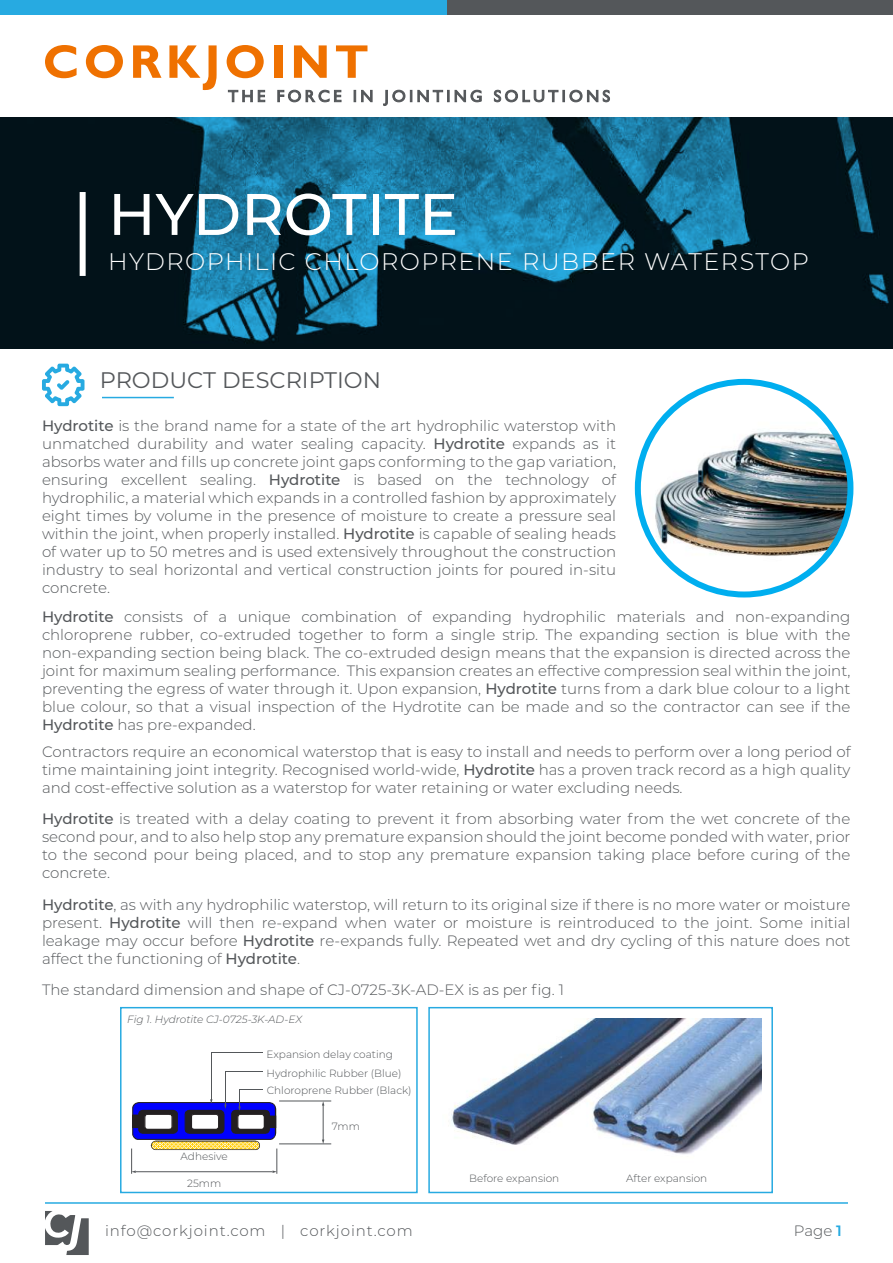
<style>
.page{position:relative;width:893px;height:1263px;background:#fff}
.page>*{position:absolute;margin:0;border:0;box-sizing:border-box;transform-origin:0 0}
.t1{font:500 58.5px "Montserrat";color:#fff}
.t2{font:300 24px "Montserrat";letter-spacing:.06em;color:#fff}
.t3{font:22.5px "Montserrat";color:#54575a}
.t4{font:300 15px/18px "Montserrat";color:#54575a;text-align:justify}
.t5{font:300 15px "Montserrat";letter-spacing:.06em;color:#54575a}
.t6{font:300 10.5px/18.8px "Montserrat";color:#54575a}
.t7{font:italic 300 10.5px "Montserrat";color:#54575a}
.s1{font-weight:500}
.s2{font-weight:600;color:#27aae1}
</style>
<div class="page">
<svg style="left:45px;top:1211px;width:44px;height:44px"></svg>
<hr style="left:45px;top:1202px;width:803px;height:2px;background:#27aae1">
<svg style="left:0;top:117px;width:893px;height:232px;background:#0c3b4f"></svg>
<div style="left:80px;top:192px;width:6px;height:84px;background:#fff"></div>
<div style="left:0;top:0;width:893px;height:14px;background:#54575a"></div>
<div style="left:0;top:0;width:446px;height:14px;background:#27aae1"></div>
<svg style="left:228px;top:90px;width:37px;height:12px"></svg>
<svg style="left:278px;top:90px;width:63px;height:12px"></svg>
<svg style="left:354px;top:90px;width:18px;height:12px"></svg>
<svg style="left:383px;top:90px;width:29px;height:16px"></svg>
<svg style="left:418px;top:90px;width:31px;height:12px"></svg>
<svg style="left:455px;top:90px;width:26px;height:12px"></svg>
<svg style="left:494px;top:90px;width:116px;height:12px"></svg>
<svg style="left:45px;top:45px;width:32px;height:33px"></svg>
<svg style="left:86px;top:45px;width:37px;height:33px"></svg>
<svg style="left:133px;top:45px;width:28px;height:33px"></svg>
<svg style="left:169px;top:45px;width:48px;height:45px"></svg>
<svg style="left:227px;top:45px;width:37px;height:33px"></svg>
<div style="left:274px;top:45px;width:8px;height:33px;background:#ef7100"></div>
<svg style="left:294px;top:45px;width:33px;height:33px"></svg>
<svg style="left:336px;top:45px;width:31px;height:33px"></svg>
<svg style="left:42px;top:364px;width:42px;height:42px"></svg>
<hr style="left:102px;top:397px;width:72px;height:1px;background:#27aae1">
<img style="left:638px;top:411px;width:212px;height:160px">
<div style="left:635px;top:379px;width:218px;height:218px;border:6px solid #00aeef;border-radius:50%"></div>
<img style="left:451px;top:1018px;width:310px;height:136px">
<div style="left:428px;top:1007px;width:345px;height:186px;border:2px solid #27aae1"></div>
<div style="left:120px;top:1007px;width:298px;height:186px;border:2px solid #27aae1"></div>
<hr style="left:279px;top:1143px;width:52px;height:1px;background:#54575a">
<hr style="left:279px;top:1100px;width:52px;height:1px;background:#54575a">
<hr style="left:323px;top:1104px;width:1px;height:37px;background:#54575a">
<hr style="left:211px;top:1052px;width:1px;height:48px;background:#54575a">
<hr style="left:225px;top:1071px;width:1px;height:34px;background:#54575a">
<svg style="left:131px;top:1089px;width:146px;height:85px"></svg>
<hr style="left:225px;top:1071px;width:38px;height:1px;background:#54575a">
<hr style="left:211px;top:1052px;width:52px;height:1px;background:#54575a">
<h1 class="t1" style="left:108px;top:173px;width:352px">HYDROTITE</h1>
<h2 class="t2" style="left:108px;top:245px;width:702px">HYDROPHILIC CHLOROPRENE RUBBER WATERSTOP</h2>
<h3 class="t3" style="left:100px;top:365px;width:283px">PRODUCT DESCRIPTION</h3>
<p class="t4" style="left:42px;top:416px;width:576px"><span class="s1">Hydrotite</span> is the brand name for a state of the art hydrophilic waterstop with unmatched durability and water sealing capacity. <span class="s1">Hydrotite</span> expands as it absorbs water and fills up concrete joint gaps conforming to the gap variation, ensuring excellent sealing. <span class="s1">Hydrotite</span> is based on the technology of hydrophilic, a material which expands in a controlled fashion by approximately eight times by volume in the presence of moisture to create a pressure seal within the joint, when properly installed. <span class="s1">Hydrotite</span> is capable of sealing heads of water up to 50 metres and is used extensively throughout the construction industry to seal horizontal and vertical construction joints for poured in-situ concrete.</p>
<p class="t4" style="left:42px;top:607px;width:810px"><span class="s1">Hydrotite</span> consists of a unique combination of expanding hydrophilic materials and non-expanding chloroprene rubber, co-extruded together to form a single strip. The expanding section is blue with the non-expanding section being black. The co-extruded design means that the expansion is directed across the joint for maximum sealing performance. This expansion creates an effective compression seal within the joint, preventing the egress of water through it. Upon expansion, <span class="s1">Hydrotite</span> turns from a dark blue colour to a light blue colour, so that a visual inspection of the Hydrotite can be made and so the contractor can see if the <span class="s1">Hydrotite</span> has pre-expanded.</p>
<p class="t4" style="left:42px;top:742px;width:810px">Contractors require an economical waterstop that is easy to install and needs to perform over a long period of time maintaining joint integrity. Recognised world-wide, <span class="s1">Hydrotite</span> has a proven track record as a high quality and cost-effective solution as a waterstop for water retaining or water excluding needs.</p>
<p class="t4" style="left:42px;top:809px;width:810px"><span class="s1">Hydrotite</span> is treated with a delay coating to prevent it from absorbing water from the wet concrete of the second pour, and to also help stop any premature expansion should the joint become ponded with water, prior to the second pour being placed, and to stop any premature expansion taking place before curing of the concrete.</p>
<p class="t4" style="left:42px;top:895px;width:810px"><span class="s1">Hydrotite</span>, as with any hydrophilic waterstop, will return to its original size if there is no more water or moisture present. <span class="s1">Hydrotite</span> will then re-expand when water or moisture is reintroduced to the joint. Some initial leakage may occur before <span class="s1">Hydrotite</span> re-expands fully. Repeated wet and dry cycling of this nature does not affect the functioning of <span class="s1">Hydrotite</span>.</p>
<p class="t4" style="left:42px;top:981px;width:523px">The standard dimension and shape of CJ-0725-3K-AD-EX is as per fig. 1</p>
<p class="t7" style="left:127px;top:1012px;width:176px">Fig 1. Hydrotite CJ-0725-3K-AD-EX</p>
<p class="t6" style="left:267px;top:1044px;width:136px">Expansion delay coating<br>Hydrophilic Rubber (Blue)</p>
<p class="t6" style="left:267px;top:1080px;width:147px">Chloroprene Rubber (Black)</p>
<p class="t6" style="left:181px;top:1147px;width:49px">Adhesive</p>
<p class="t6" style="left:187px;top:1173px;width:36px">25mm</p>
<p class="t6" style="left:332px;top:1116px;width:30px">7mm</p>
<p class="t6" style="left:469px;top:1168px;width:92px">Before expansion</p>
<p class="t6" style="left:626px;top:1168px;width:83px">After expansion</p>
<p class="t5" style="left:105px;top:1221px;width:309px">info@corkjoint.com | corkjoint.com</p>
<p class="t4" style="left:794px;top:1221px;width:50px">Page <span class="s2">1</span></p>
</div>
